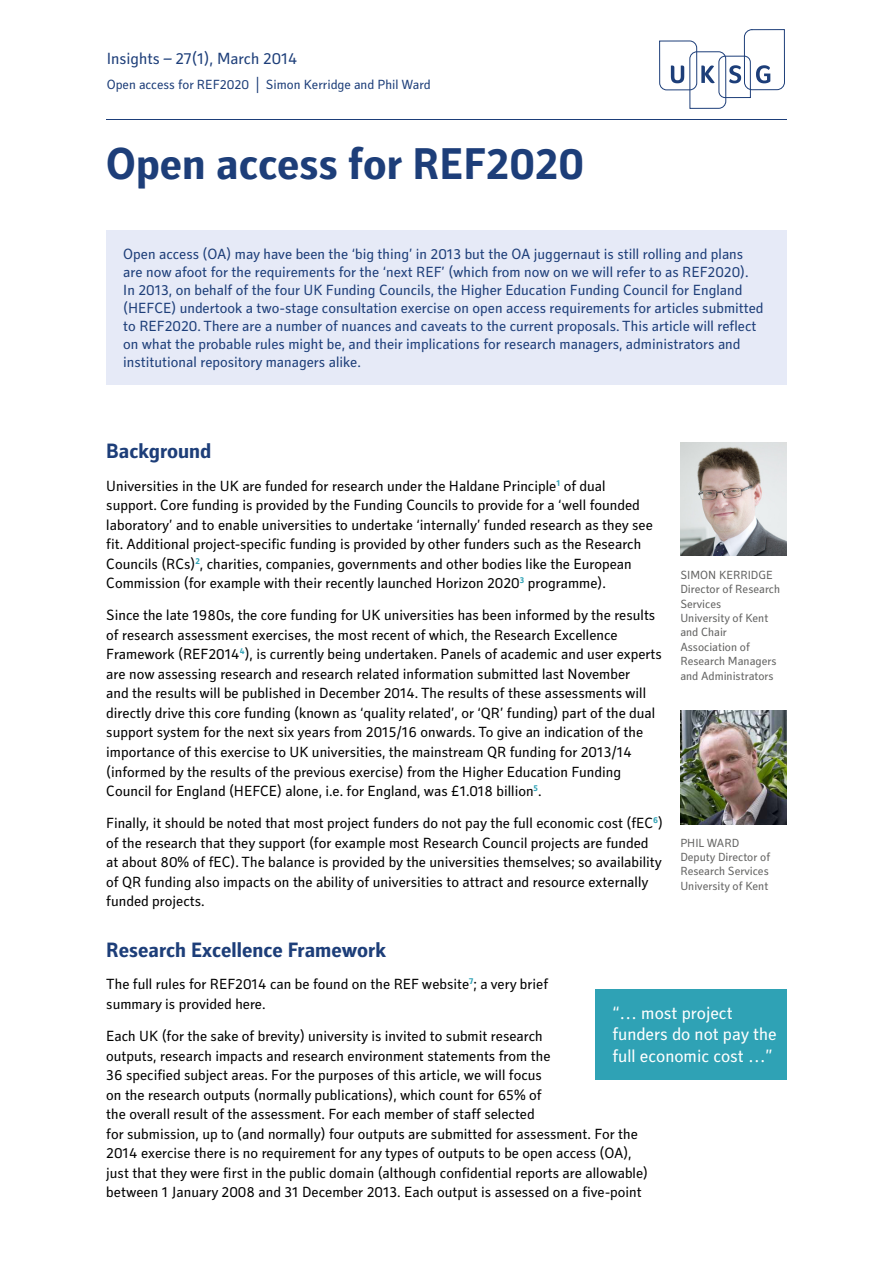
<style>
.page{position:relative;width:893px;height:1263px;background:#fff}
.page>*{position:absolute;margin:0;border:0;box-sizing:border-box;transform-origin:0 0}
.t1{font:700 45px "Secca Std";color:#1d3e79}
.t2{font:700 21px "Secca Std";color:#1d3e79}
.t3{font:18px/21.6px "Secca Std";color:#fff}
.t4{font:16.5px "Secca Std";color:#1d3e79}
.t5{font:15px/19.5px "Secca Std";color:#000}
.t6{font:15px/18px "Secca Std";color:#1d3e79}
.t7{font:13.5px "Secca Std";color:#1d3e79}
.t8{font:12px/14.4px "Secca Std";color:#636362}
</style>
<div class="page">
<div style="left:106px;top:230px;width:681px;height:155px;background:#e6eaf7"></div>
<div style="left:595px;top:989px;width:192px;height:90px;background:#2fa2b5"></div>
<img style="left:680px;top:442px;width:107px;height:114px">
<hr style="left:106px;top:119px;width:681px;height:1px;background:#1d3e79">
<svg style="left:659px;top:29px;width:126px;height:80px"></svg>
<img style="left:680px;top:711px;width:107px;height:113px">
<p class="t4" style="left:107px;top:49px;width:192px">Insights – 27(1), March 2014</p>
<p class="t7" style="left:107px;top:77px;width:325px">Open access for REF2020 | Simon Kerridge and Phil Ward</p>
<h1 class="t1" style="left:106px;top:139px;width:479px">Open access for REF2020</h1>
<p class="t6" style="left:123px;top:245px;width:642px">Open access (OA) may have been the ‘big thing’ in 2013 but the OA juggernaut is still rolling and plans are now afoot for the requirements for the ‘next REF’ (which from now on we will refer to as REF2020).<br>In 2013, on behalf of the four UK Funding Councils, the Higher Education Funding Council for England (HEFCE) undertook a two-stage consultation exercise on open access requirements for articles submitted to REF2020. There are a number of nuances and caveats to the current proposals. This article will reflect on what the probable rules might be, and their implications for research managers, administrators and institutional repository managers alike.</p>
<h2 class="t2" style="left:106px;top:439px;width:107px">Background</h2>
<p class="t5" style="left:106px;top:476px;width:548px">Universities in the UK are funded for research under the Haldane Principle<sup>1</sup> of dual support. Core funding is provided by the Funding Councils to provide for a ‘well founded laboratory’ and to enable universities to undertake ‘internally’ funded research as they see fit. Additional project-specific funding is provided by other funders such as the Research Councils (RCs)<sup>2</sup>, charities, companies, governments and other bodies like the European Commission (for example with their recently launched Horizon 2020<sup>3</sup> programme).</p>
<p class="t5" style="left:106px;top:606px;width:557px">Since the late 1980s, the core funding for UK universities has been informed by the results of research assessment exercises, the most recent of which, the Research Excellence Framework (REF2014<sup>4</sup>), is currently being undertaken. Panels of academic and user experts are now assessing research and research related information submitted last November<br>and the results will be published in December 2014. The results of these assessments will directly drive this core funding (known as ‘quality related’, or ‘QR’ funding) part of the dual support system for the next six years from 2015/16 onwards. To give an indication of the importance of this exercise to UK universities, the mainstream QR funding for 2013/14 (informed by the results of the previous exercise) from the Higher Education Funding Council for England (HEFCE) alone, i.e. for England, was £1.018 billion<sup>5</sup>.</p>
<p class="t5" style="left:106px;top:814px;width:558px">Finally, it should be noted that most project funders do not pay the full economic cost (fEC<sup>6</sup>) of the research that they support (for example most Research Council projects are funded at about 80% of fEC). The balance is provided by the universities themselves; so availability of QR funding also impacts on the ability of universities to attract and resource externally funded projects.</p>
<h2 class="t2" style="left:106px;top:938px;width:281px">Research Excellence Framework</h2>
<p class="t5" style="left:106px;top:975px;width:443px">The full rules for REF2014 can be found on the REF website<sup>7</sup>; a very brief summary is provided here.</p>
<p class="t5" style="left:106px;top:1027px;width:543px">Each UK (for the sake of brevity) university is invited to submit research<br>outputs, research impacts and research environment statements from the<br>36 specified subject areas. For the purposes of this article, we will focus<br>on the research outputs (normally publications), which count for 65% of<br>the overall result of the assessment. For each member of staff selected<br>for submission, up to (and normally) four outputs are submitted for assessment. For the 2014 exercise there is no requirement for any types of outputs to be open access (OA), just that they were first in the public domain (although confidential reports are allowable) between 1 January 2008 and 31 December 2013. Each output is assessed on a five-point</p>
<p class="t8" style="left:680px;top:568px;width:101px">SIMON KERRIDGE<br>Director of Research<br>Services<br>University of Kent and Chair<br>Association of<br>Research Managers and Administrators</p>
<p class="t8" style="left:680px;top:836px;width:91px">PHIL WARD<br>Deputy Director of<br>Research Services<br>University of Kent</p>
<p class="t3" style="left:612px;top:1002px;width:166px">“… most project funders do not pay the full economic cost …”</p>
</div>
